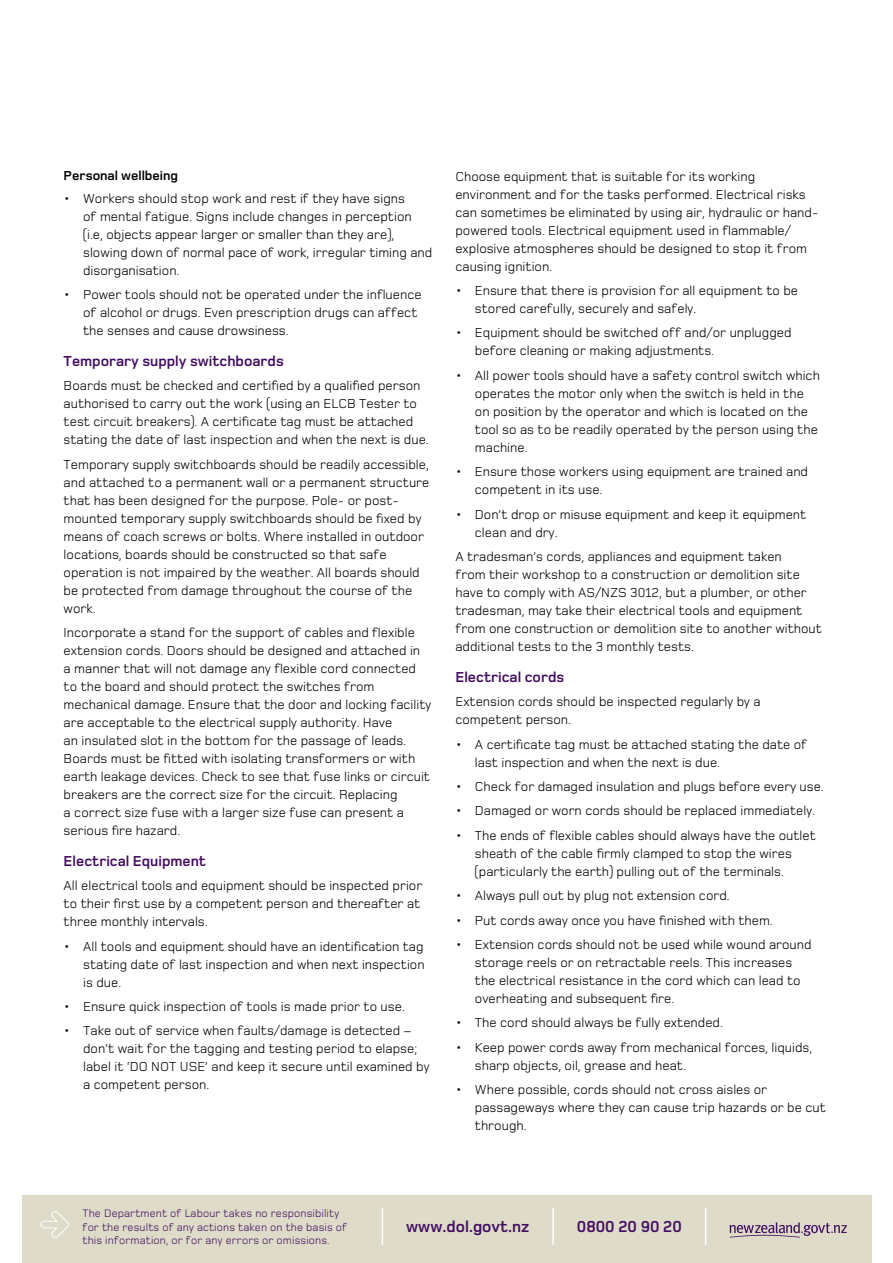
<style>
.page{position:relative;width:893px;height:1263px;background:#fff}
.page>*{position:absolute;margin:0;border:0;box-sizing:border-box;transform-origin:0 0}
.t1{font:700 16.5px "Foundry Monoline";color:#440e62}
.t2{font:700 15px "Foundry Monoline";color:#440e62}
.t3{font:13.5px/18px "Foundry Monoline";color:#000}
.t4{font:700 13.5px "Foundry Monoline";color:#000}
.t5{font:11.25px/13.5px "Foundry Monoline";letter-spacing:.01em;color:#440e62}
</style>
<div class="page">
<div style="left:22px;top:1195px;width:849px;height:68px;background:#dedcc8"></div>
<svg style="left:40px;top:1211px;width:29px;height:27px"></svg>
<hr style="left:382px;top:1208px;width:1px;height:37px;background:#fff">
<hr style="left:552px;top:1208px;width:2px;height:37px;background:#fff">
<hr style="left:705px;top:1208px;width:1px;height:37px;background:#fff">
<svg style="left:729px;top:1222px;width:118px;height:15px"></svg>
<p class="t4" style="left:64px;top:168px;width:116px">Personal wellbeing</p>
<p class="t3" style="left:83px;top:189px;width:351px;text-indent:-19px">• Workers should stop work and rest if they have signs<br>of mental fatigue. Signs include changes in perception (i.e, objects appear larger or smaller than they are), slowing down of normal pace of work, irregular timing and disorganisation.</p>
<p class="t3" style="left:83px;top:285px;width:340px;text-indent:-19px">• Power tools should not be operated under the influence of alcohol or drugs. Even prescription drugs can affect the senses and cause drowsiness.</p>
<p class="t2" style="left:64px;top:353px;width:222px">Temporary supply switchboards</p>
<p class="t3" style="left:64px;top:377px;width:367px">Boards must be checked and certified by a qualified person authorised to carry out the work (using an ELCB Tester to test circuit breakers). A certificate tag must be attached stating the date of last inspection and when the next is due.</p>
<p class="t3" style="left:64px;top:455px;width:367px">Temporary supply switchboards should be readily accessible, and attached to a permanent wall or a permanent structure that has been designed for the purpose. Pole- or post&shy;mounted temporary supply switchboards should be fixed by means of coach screws or bolts. Where installed in outdoor locations, boards should be constructed so that safe operation is not impaired by the weather. All boards should be protected from damage throughout the course of the work.</p>
<p class="t3" style="left:64px;top:623px;width:369px">Incorporate a stand for the support of cables and flexible extension cords. Doors should be designed and attached in<br>a manner that will not damage any flexible cord connected to the board and should protect the switches from mechanical damage. Ensure that the door and locking facility are acceptable to the electrical supply authority. Have<br>an insulated slot in the bottom for the passage of leads.<br>Boards must be fitted with isolating transformers or with earth leakage devices. Check to see that fuse links or circuit breakers are the correct size for the circuit. Replacing<br>a correct size fuse with a larger size fuse can present a serious fire hazard.</p>
<p class="t2" style="left:64px;top:852px;width:144px">Electrical Equipment</p>
<p class="t3" style="left:64px;top:876px;width:360px">All electrical tools and equipment should be inspected prior to their first use by a competent person and thereafter at three monthly intervals.</p>
<p class="t3" style="left:83px;top:937px;width:343px;text-align:justify;text-indent:-19px">• All tools and equipment should have an identification tag stating date of last inspection and when next inspection is due.</p>
<p class="t3" style="left:64px;top:997px;width:343px">• Ensure quick inspection of tools is made prior to use.</p>
<p class="t3" style="left:83px;top:1022px;width:348px;text-indent:-19px">• Take out of service when faults/damage is detected – don’t wait for the tagging and testing period to elapse; label it ‘DO NOT USE’ and keep it secure until examined by a competent person.</p>
<p class="t3" style="left:455px;top:167px;width:365px">Choose equipment that is suitable for its working environment and for the tasks performed. Electrical risks can sometimes be eliminated by using air, hydraulic or hand&shy;powered tools. Electrical equipment used in flammable/ explosive atmospheres should be designed to stop it from causing ignition.</p>
<p class="t3" style="left:475px;top:281px;width:325px;text-indent:-19px">• Ensure that there is provision for all equipment to be stored carefully, securely and safely.</p>
<p class="t3" style="left:475px;top:324px;width:318px;text-indent:-19px">• Equipment should be switched off and/or unplugged before cleaning or making adjustments.</p>
<p class="t3" style="left:475px;top:366px;width:347px;text-indent:-19px">• All power tools should have a safety control switch which operates the motor only when the switch is held in the on position by the operator and which is located on the tool so as to be readily operated by the person using the machine.</p>
<p class="t3" style="left:475px;top:463px;width:335px;text-indent:-19px">• Ensure those workers using equipment are trained and competent in its use.</p>
<p class="t3" style="left:475px;top:505px;width:333px;text-indent:-19px">• Don’t drop or misuse equipment and keep it equipment clean and dry.</p>
<p class="t3" style="left:455px;top:547px;width:368px">A tradesman’s cords, appliances and equipment taken<br>from their workshop to a construction or demolition site have to comply with AS/NZS 3012, but a plumber, or other tradesman, may take their electrical tools and equipment from one construction or demolition site to another without additional tests to the 3 monthly tests.</p>
<p class="t2" style="left:455px;top:668px;width:110px">Electrical cords</p>
<p class="t3" style="left:455px;top:692px;width:307px">Extension cords should be inspected regularly by a competent person.</p>
<p class="t3" style="left:475px;top:735px;width:334px;text-indent:-19px">• A certificate tag must be attached stating the date of last inspection and when the next is due.</p>
<p class="t3" style="left:455px;top:777px;width:370px">• Check for damaged insulation and plugs before every use.</p>
<p class="t3" style="left:455px;top:802px;width:361px">• Damaged or worn cords should be replaced immediately.</p>
<p class="t3" style="left:475px;top:826px;width:342px;text-indent:-19px">• The ends of flexible cables should always have the outlet sheath of the cable firmly clamped to stop the wires (particularly the earth) pulling out of the terminals.</p>
<p class="t3" style="left:455px;top:886px;width:276px">• Always pull out by plug not extension cord.</p>
<p class="t3" style="left:455px;top:911px;width:319px">• Put cords away once you have finished with them.</p>
<p class="t3" style="left:475px;top:935px;width:338px;text-indent:-19px">• Extension cords should not be used while wound around storage reels or on retractable reels. This increases the electrical resistance in the cord which can lead to overheating and subsequent fire.</p>
<p class="t3" style="left:455px;top:1013px;width:269px">• The cord should always be fully extended.</p>
<p class="t3" style="left:475px;top:1038px;width:339px;text-indent:-19px">• Keep power cords away from mechanical forces, liquids, sharp objects, oil, grease and heat.</p>
<p class="t3" style="left:475px;top:1080px;width:352px;text-indent:-19px">• Where possible, cords should not cross aisles or passageways where they can cause trip hazards or be cut through.</p>
<p class="t5" style="left:83px;top:1207px;width:266px">The Department of Labour takes no responsibility for the results of any actions taken on the basis of this information, or for any errors or omissions.</p>
<p class="t1" style="left:406px;top:1217px;width:125px">www.dol.govt.nz</p>
<p class="t1" style="left:577px;top:1217px;width:106px">0800 20 90 20</p>
</div>
